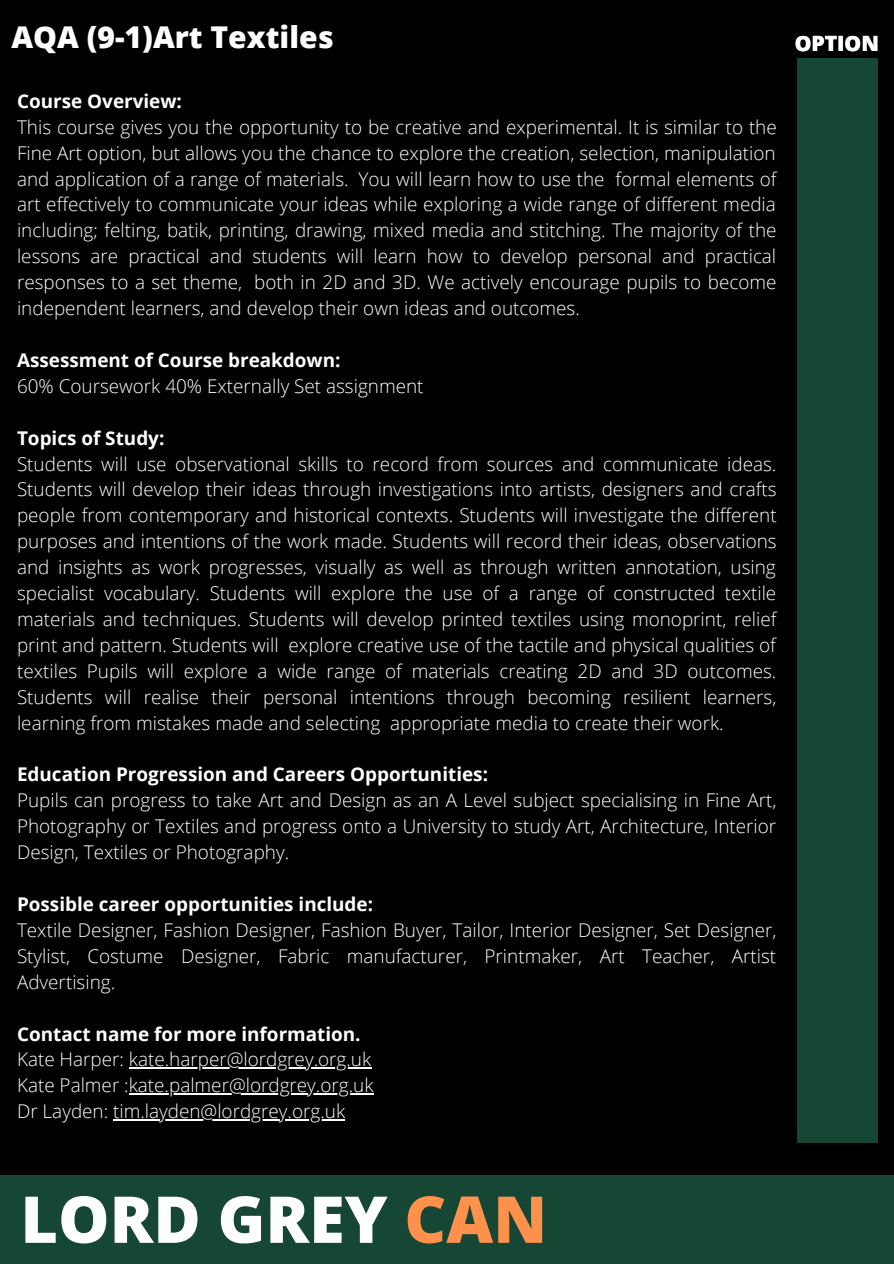
<style>
.page{position:relative;width:894px;height:1264px;background:#fff}
.page>*{position:absolute;margin:0;border:0;box-sizing:border-box;transform-origin:0 0}
.t1{font:800 64.65px "Open Sans";color:#fff}
.t2{font:800 30px "Open Sans";color:#fff}
.t3{font:800 21px "Open Sans";color:#fff}
.t4{font:300 18.9px/26px "Open Sans";color:#fff;text-align:justify}
.t5{font:700 18.9px "Open Sans";color:#fff}
.s1{color:#ff914d}
</style>
<div class="page">
<div style="left:0;top:0;width:893px;height:1263px;background:#000"></div>
<div style="left:0;top:1175px;width:893px;height:88px;background:#154734"></div>
<hr style="left:129px;top:1067px;width:242px;height:1px;background:#fff">
<hr style="left:129px;top:1093px;width:244px;height:1px;background:#fff">
<hr style="left:113px;top:1119px;width:232px;height:1px;background:#fff">
<div style="left:797px;top:58px;width:80px;height:1084px;background:#154734"></div>
<h2 class="t2" style="left:11px;top:16px;width:324px">AQA (9-1)Art Textiles</h2>
<p class="t3" style="left:794px;top:28px;width:85px">OPTION</p>
<p class="t5" style="left:17px;top:88px;width:166px">Course Overview:</p>
<p class="t4" style="left:17px;top:113px;width:761px">This course gives you the opportunity to be creative and experimental. It is similar to the Fine Art option, but allows you the chance to explore the creation, selection, manipulation and application of a range of materials. You will learn how to use the formal elements of art effectively to communicate your ideas while exploring a wide range of different media including; felting, batik, printing, drawing, mixed media and stitching. The majority of the lessons are practical and students will learn how to develop personal and practical responses to a set theme, both in 2D and 3D. We actively encourage pupils to become independent learners, and develop their own ideas and outcomes.</p>
<p class="t5" style="left:17px;top:347px;width:325px">Assessment of Course breakdown:</p>
<p class="t4" style="left:17px;top:372px;width:408px">60% Coursework 40% Externally Set assignment</p>
<p class="t5" style="left:17px;top:424px;width:149px">Topics of Study:</p>
<p class="t4" style="left:17px;top:450px;width:761px">Students will use observational skills to record from sources and communicate ideas.<br>Students will develop their ideas through investigations into artists, designers and crafts people from contemporary and historical contexts. Students will investigate the different purposes and intentions of the work made. Students will record their ideas, observations and insights as work progresses, visually as well as through written annotation, using specialist vocabulary. Students will explore the use of a range of constructed textile materials and techniques. Students will develop printed textiles using monoprint, relief print and pattern. Students will explore creative use of the tactile and physical qualities of textiles Pupils will explore a wide range of materials creating 2D and 3D outcomes.<br>Students will realise their personal intentions through becoming resilient learners, learning from mistakes made and selecting appropriate media to create their work.</p>
<p class="t5" style="left:17px;top:761px;width:472px">Education Progression and Careers Opportunities:</p>
<p class="t4" style="left:17px;top:787px;width:760px">Pupils can progress to take Art and Design as an A Level subject specialising in Fine Art, Photography or Textiles and progress onto a University to study Art, Architecture, Interior Design, Textiles or Photography.</p>
<p class="t5" style="left:17px;top:890px;width:357px">Possible career opportunities include:</p>
<p class="t4" style="left:17px;top:916px;width:760px">Textile Designer, Fashion Designer, Fashion Buyer, Tailor, Interior Designer, Set Designer, Stylist, Costume Designer, Fabric manufacturer, Printmaker, Art Teacher, Artist Advertising.</p>
<p class="t5" style="left:17px;top:1020px;width:345px">Contact name for more information.</p>
<p class="t4" style="left:17px;top:1046px;width:358px;text-align:left">Kate Harper: kate.harper@lordgrey.org.uk<br>Kate Palmer :kate.palmer@lordgrey.org.uk<br>Dr Layden: tim.layden@lordgrey.org.uk</p>
<h1 class="t1" style="left:20px;top:1173px;width:528px">LORD GREY <span class="s1">CAN</span></h1>
</div>
